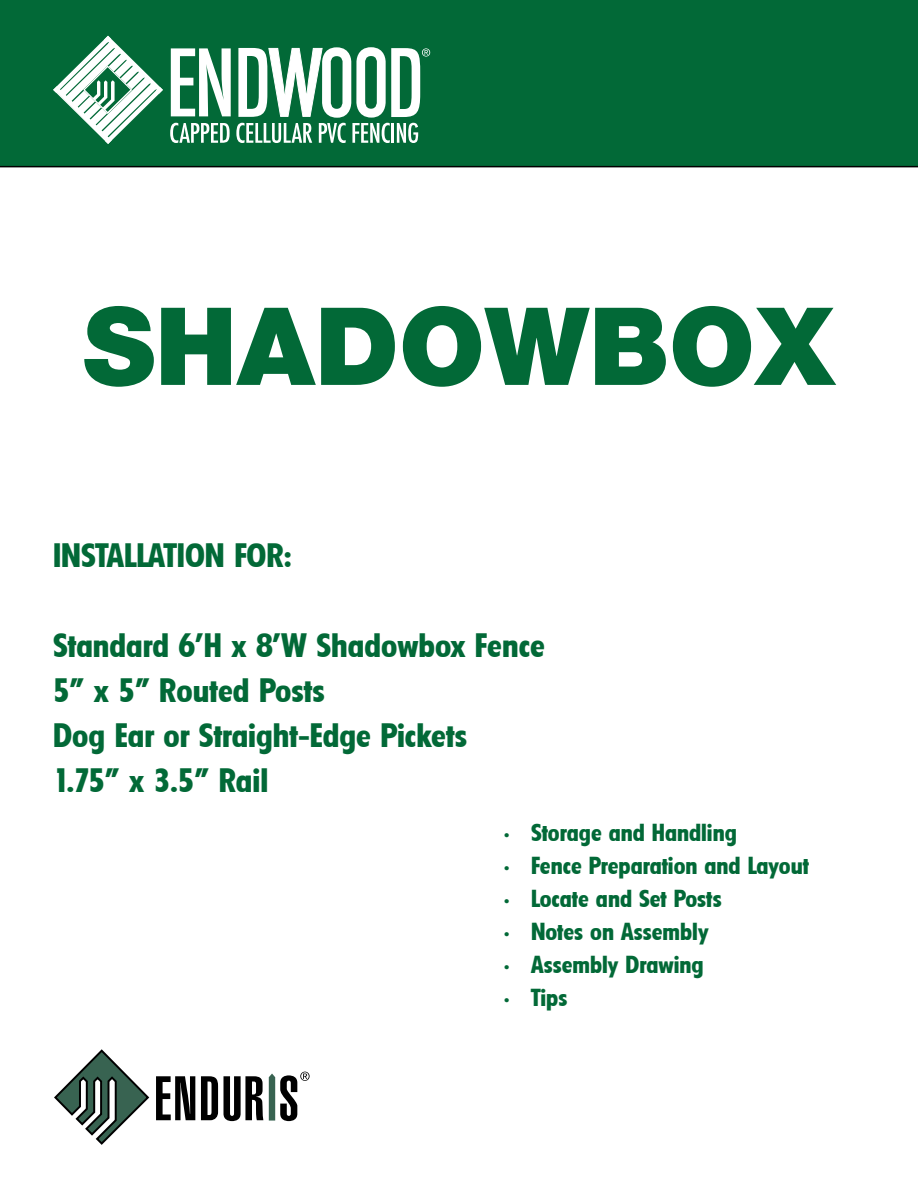
<style>
.page{position:relative;width:918px;height:1188px;background:#fff}
.page>*{position:absolute;margin:0;border:0;box-sizing:border-box;transform-origin:0 0}
.t1{font:900 108px "Helvetica Neue LT Std";color:#026937}
.t2{font:700 33px/45px "Florida";color:#026937}
.t3{font:700 24px "Florida";color:#026937}
</style>
<div class="page">
<div style="left:0;top:0;width:918px;height:167px;background:#026937"></div>
<svg style="left:53px;top:36px;width:110px;height:108px"></svg>
<svg style="left:170px;top:45px;width:260px;height:98px"></svg>
<svg style="left:201px;top:1076px;width:62px;height:45px"></svg>
<svg style="left:54px;top:1049px;width:141px;height:96px"></svg>
<svg style="left:269px;top:1072px;width:41px;height:49px"></svg>
<h1 class="t1" style="left:83px;top:282px;width:754px">SHADOWBOX</h1>
<p class="t2" style="left:53px;top:533px;width:240px">INSTALLATION FOR:</p>
<p class="t2" style="left:53px;top:623px;width:493px">Standard 6’H x 8’W Shadowbox Fence<br>5” x 5” Routed Posts<br>Dog Ear or Straight-Edge Pickets<br>1.75” x 3.5” Rail</p>
<p class="t3" style="left:504px;top:818px;width:234px">• Storage and Handling</p>
<p class="t3" style="left:504px;top:851px;width:306px">• Fence Preparation and Layout</p>
<p class="t3" style="left:504px;top:884px;width:219px">• Locate and Set Posts</p>
<p class="t3" style="left:504px;top:917px;width:206px">• Notes on Assembly</p>
<p class="t3" style="left:504px;top:950px;width:201px">• Assembly Drawing</p>
<p class="t3" style="left:504px;top:983px;width:65px">• Tips</p>
</div>
